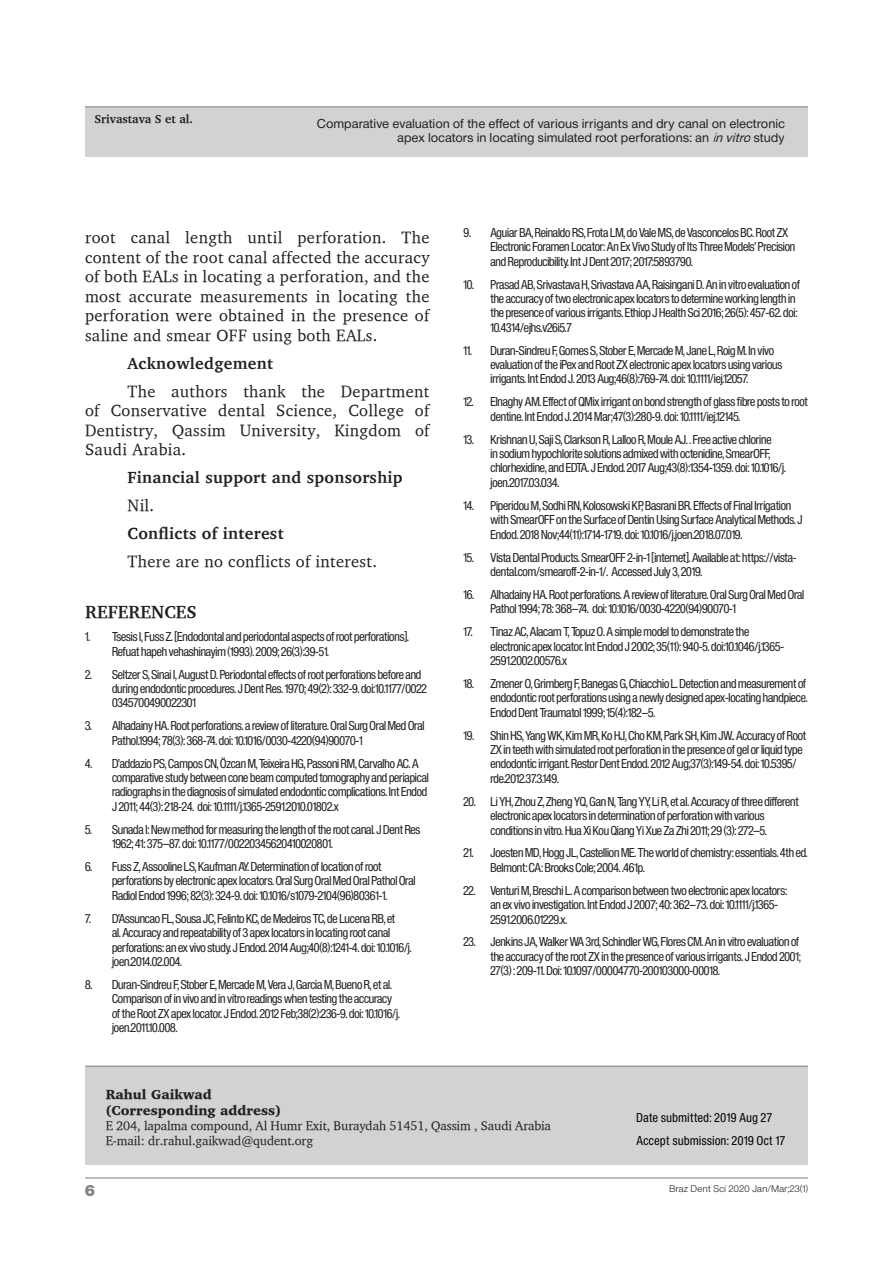
<style>
.page{position:relative;width:893px;height:1263px;background:#fff}
.page>*{position:absolute;margin:0;border:0;box-sizing:border-box;transform-origin:0 0}
.t1{font:700 18px "Charter";color:#231f20}
.t2{font:16.5px/19.5px "Charter";letter-spacing:.02em;color:#231f20;text-align:justify}
.t3{font:700 16.5px "Charter";letter-spacing:.02em;color:#231f20}
.t4{font:15px "Sh Europa Nr 2 Ultra";color:#808285}
.t5{font:900 13.5px/16.2px "Charter";color:#231f20}
.t6{font:12.75px/15px "Charter";letter-spacing:-.01em;color:#231f20}
.t7{font:12px/14.4px "Sh Europa Nr 2 Con";letter-spacing:-.01em;color:#231f20}
.t8{font:12px/14.4px "Sh Europa Nr 2";letter-spacing:.05em;color:#231f20;text-align:right}
.t9{font:12px/23px "Sh Europa Nr 2 Con";letter-spacing:.05em;color:#000}
.t10{font:700 12px "Charter";color:#231f20}
.t11{font:9px "Sh Europa Nr 2 Light";letter-spacing:.05em;color:#231f20}
.s1{font-style:italic}
</style>
<div class="page">
<div style="left:85px;top:107px;width:723px;height:50px;background:#d1d2d4"></div>
<hr style="left:85px;top:106px;width:723px;height:1px;background:#808285">
<hr style="left:85px;top:1177px;width:723px;height:1px;background:#808285">
<div style="left:85px;top:1067px;width:723px;height:98px;background:#d1d2d4"></div>
<hr style="left:85px;top:1065px;width:723px;height:2px;background:#808285">
<p class="t10" style="left:94px;top:111px;width:100px">Srivastava S et al.</p>
<p class="t8" style="left:317px;top:116px;width:469px">Comparative evaluation of the effect of various irrigants and dry canal on electronic apex locators in locating simulated root perforations: an <span class="s1">in vitro</span> study</p>
<p class="t2" style="left:85px;top:228px;width:346px">root canal length until perforation. The content of the root canal affected the accuracy of both EALs in locating a perforation, and the most accurate measurements in locating the perforation were obtained in the presence of saline and smear OFF using both EALs.</p>
<h2 class="t3" style="left:128px;top:349px;width:147px">Acknowledgement</h2>
<h2 class="t2" style="left:85px;top:381px;width:346px;text-indent:43px">The authors thank the Department of Conservative dental Science, College of Dentistry, Qassim University, Kingdom of Saudi Arabia.</h2>
<h2 class="t3" style="left:128px;top:463px;width:277px">Financial support and sponsorship</h2>
<h2 class="t2" style="left:128px;top:496px;width:28px">Nil.</h2>
<h2 class="t3" style="left:128px;top:519px;width:158px">Conflicts of interest</h2>
<h2 class="t2" style="left:128px;top:552px;width:251px">There are no conflicts of interest.</h2>
<h1 class="t1" style="left:85px;top:601px;width:113px">REFERENCES</h1>
<p class="t7" style="left:112px;top:630px;width:298px;text-indent:-27px">1. Tsesis I, Fuss Z. [Endodontal and periodontal aspects of root perforations].<br>Refuat hapeh vehashinayim (1993). 2009; 26(3):39-51.</p>
<p class="t7" style="left:112px;top:667px;width:316px;text-indent:-27px">2. Seltzer S, Sinai I, August D. Periodontal effects of root perforations before and during endodontic procedures. J Dent Res. 1970; 49(2): 332-9. doi:10.1177/0022<br>0345700490022301</p>
<p class="t7" style="left:112px;top:719px;width:314px;text-indent:-27px">3. Alhadainy HA. Root perforations. a review of literature. Oral Surg Oral Med Oral<br>Pathol.1994; 78(3): 368-74. doi: 10.1016/0030-4220(94)90070-1</p>
<p class="t7" style="left:112px;top:756px;width:318px;text-indent:-27px">4. D’addazio PS, Campos CN, Özcan M, Teixeira HG, Passoni RM, Carvalho AC. A comparative study between cone beam computed tomography and periapical radiographs in the diagnosis of simulated endodontic complications. Int Endod J 2011; 44(3): 218-24. doi: 10.1111/j.1365-2591.2010.01802.x</p>
<p class="t7" style="left:112px;top:822px;width:310px;text-indent:-27px">5. Sunada I: New method for measuring the length of the root canal. J Dent Res<br>1962; 41: 375–87. doi: 10.1177/00220345620410020801.</p>
<p class="t7" style="left:112px;top:859px;width:305px;text-indent:-27px">6. Fuss Z, Assooline LS, Kaufman AY. Determination of location of root perforations by electronic apex locators. Oral Surg Oral Med Oral Pathol Oral<br>Radiol Endod 1996; 82(3): 324-9. doi: 10.1016/s1079-2104(96)80361-1.</p>
<p class="t7" style="left:112px;top:911px;width:301px;text-indent:-27px">7. D’Assuncao FL, Sousa JC, Felinto KC, de Medeiros TC, de Lucena RB, et<br>al. Accuracy and repeatability of 3 apex locators in locating root canal perforations: an ex vivo study. J Endod. 2014 Aug;40(8):1241-4. doi: 10.1016/j. joen.2014.02.004.</p>
<p class="t7" style="left:112px;top:977px;width:289px;text-indent:-27px">8. Duran-Sindreu F, Stober E, Mercade M, Vera J, Garcia M, Bueno R, et al.<br>Comparison of in vivo and in vitro readings when testing the accuracy of the Root ZX apex locator. J Endod. 2012 Feb;38(2):236-9. doi: 10.1016/j. joen.2011.10.008.</p>
<p class="t7" style="left:490px;top:225px;width:306px;text-indent:-27px">9. Aguiar BA, Reinaldo RS, Frota LM, do Vale MS, de Vasconcelos BC. Root ZX<br>Electronic Foramen Locator: An Ex Vivo Study of Its Three Models’ Precision and Reproducibility. Int J Dent 2017; 2017:5893790.</p>
<p class="t7" style="left:490px;top:277px;width:311px;text-indent:-27px">10. Prasad AB, Srivastava H, Srivastava AA, Raisingani D. An in vitro evaluation of the accuracy of two electronic apex locators to determine working length in the presence of various irrigants. Ethiop J Health Sci 2016; 26(5): 457-62. doi:<br>10.4314/ejhs.v26i5.7</p>
<p class="t7" style="left:490px;top:343px;width:293px;text-indent:-27px">11. Duran-Sindreu F, Gomes S, Stober E, Mercade M, Jane L, Roig M. In vivo evaluation of the iPex and Root ZX electronic apex locators using various irrigants. Int Endod J. 2013 Aug;46(8):769-74. doi: 10.1111/iej.12057.</p>
<p class="t7" style="left:490px;top:395px;width:319px;text-indent:-27px">12. Elnaghy AM. Effect of QMix irrigant on bond strength of glass fibre posts to root dentine. Int Endod J. 2014 Mar;47(3):280-9. doi: 10.1111/iej.12145.</p>
<p class="t7" style="left:490px;top:432px;width:297px;text-indent:-27px">13. Krishnan U, Saji S, Clarkson R, Lalloo R, Moule AJ. . Free active chlorine<br>in sodium hypochlorite solutions admixed with octenidine, SmearOFF, chlorhexidine, and EDTA. J Endod. 2017 Aug;43(8):1354-1359. doi: 10.1016/j. joen.2017.03.034.</p>
<p class="t7" style="left:490px;top:498px;width:313px;text-indent:-27px">14. Piperidou M, Sodhi RN, Kolosowski KP, Basrani BR. Effects of Final Irrigation with SmearOFF on the Surface of Dentin Using Surface Analytical Methods. J<br>Endod. 2018 Nov;44(11):1714-1719. doi: 10.1016/j.joen.2018.07.019.</p>
<p class="t7" style="left:490px;top:550px;width:307px;text-indent:-27px">15. Vista Dental Products. SmearOFF 2-in-1 [internet]. Available at: https://vista&shy;dental.com/smearoff-2-in-1/. Accessed July 3, 2019.</p>
<p class="t7" style="left:490px;top:587px;width:315px;text-indent:-27px">16. Alhadainy HA. Root perforations. A review of literature. Oral Surg Oral Med Oral<br>Pathol 1994; 78: 368–74. doi: 10.1016/0030-4220(94)90070-1</p>
<p class="t7" style="left:490px;top:625px;width:295px;text-indent:-27px">17. Tinaz AC, Alacam T, Topuz O. A simple model to demonstrate the electronic apex locator. Int Endod J 2002; 35(11): 940-5. doi:10.1046/j.1365-<br>2591.2002.00576.x</p>
<p class="t7" style="left:490px;top:676px;width:318px;text-align:justify;text-indent:-27px">18. Zmener O, Grimberg F, Banegas G, Chiacchio L. Detection and measurement of endodontic root perforations using a newly designed apex-locating handpiece.<br>Endod Dent Traumatol 1999; 15(4):182–5.</p>
<p class="t7" style="left:490px;top:728px;width:317px;text-indent:-27px">19. Shin HS, Yang WK, Kim MR, Ko HJ, Cho KM, Park SH, Kim JW.. Accuracy of Root ZX in teeth with simulated root perforation in the presence of gel or liquid type endodontic irrigant. Restor Dent Endod. 2012 Aug;37(3):149-54. doi: 10.5395/ rde.2012.37.3.149.</p>
<p class="t7" style="left:463px;top:794px;width:337px;text-align:center">20. Li YH, Zhou Z, Zheng YQ, Gan N, Tang YY, Li R, et al. Accuracy of three different electronic apex locators in determination of perforation with various<br>conditions in vitro. Hua Xi Kou Qiang Yi Xue Za Zhi 2011; 29 (3): 272–5.</p>
<p class="t7" style="left:490px;top:846px;width:319px;text-indent:-27px">21. Joesten MD, Hogg JL, Castellion ME. The world of chemistry: essentials. 4th ed.<br>Belmont: CA: Brooks Cole; 2004. .461p.</p>
<p class="t7" style="left:490px;top:883px;width:298px;text-indent:-27px">22. Venturi M, Breschi L. A comparison between two electronic apex locators: an ex vivo investigation. Int Endod J 2007; 40: 362–73. doi: 10.1111/j.1365-<br>2591.2006.01229.x.</p>
<p class="t7" style="left:490px;top:935px;width:312px;text-align:justify;text-indent:-27px">23. Jenkins JA, Walker WA 3rd, Schindler WG, Flores CM. An in vitro evaluation of the accuracy of the root ZX in the presence of various irrigants. J Endod 2001; 27(3) : 209-11. Doi: 10.1097/00004770-200103000-00018.</p>
<p class="t5" style="left:106px;top:1086px;width:177px">Rahul Gaikwad (Corresponding address)</p>
<p class="t6" style="left:106px;top:1118px;width:447px">E 204, lapalma compound, Al Humr Exit, Buraydah 51451, Qassim , Saudi Arabia<br>E-mail: dr.rahul.gaikwad@qudent.org</p>
<p class="t9" style="left:636px;top:1106px;width:150px">Date submitted: 2019 Aug 27<br>Accept submission: 2019 Oct 17</p>
<p class="t4" style="left:85px;top:1182px;width:11px">6</p>
<p class="t11" style="left:669px;top:1183px;width:140px">Braz Dent Sci 2020 Jan/Mar;23(1)</p>
</div>
